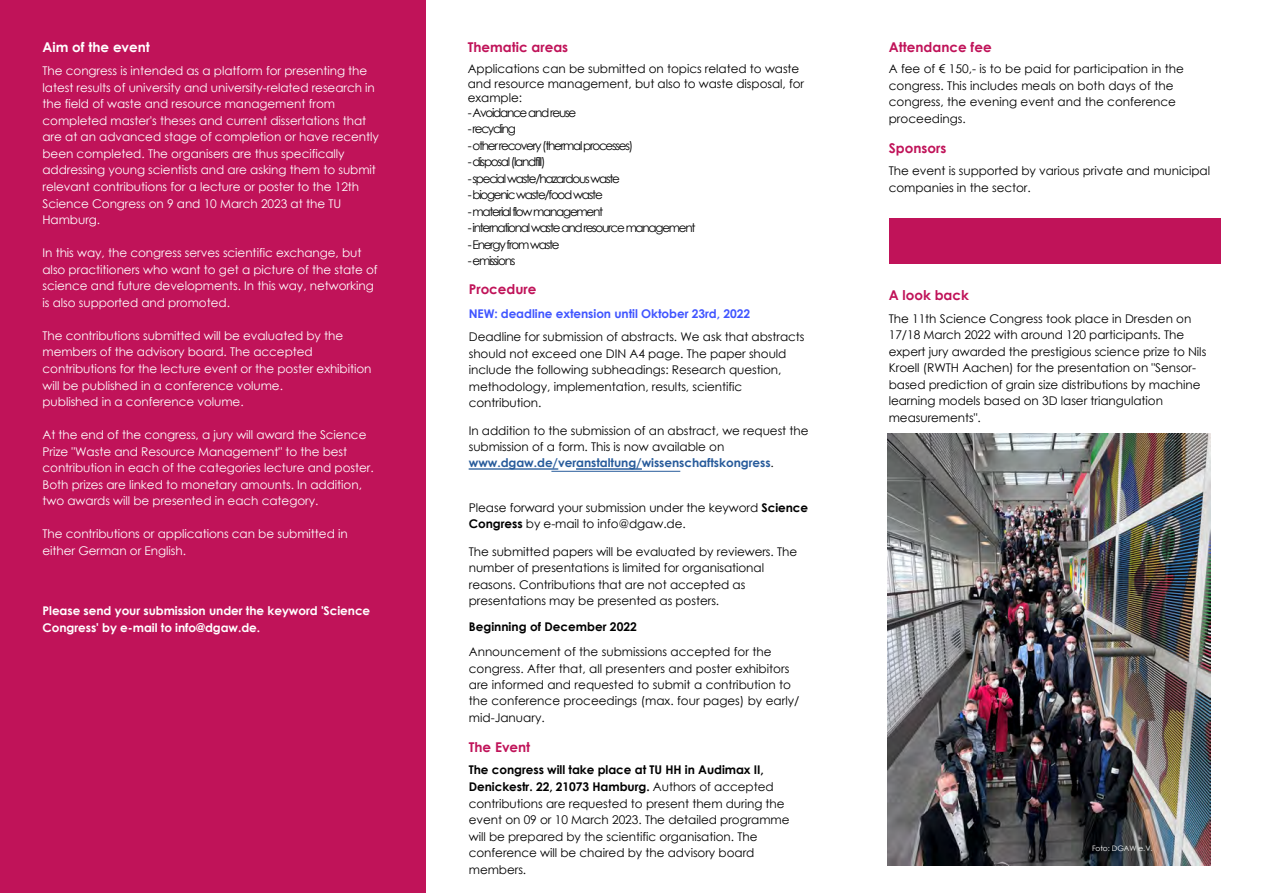
<style>
.page{position:relative;width:1263px;height:893px;background:#fff}
.page>*{position:absolute;margin:0;border:0;box-sizing:border-box;transform-origin:0 0}
.t1{font:700 13.5px "Century Gothic";color:#c01359}
.t2{font:700 13.5px "Century Gothic";color:#fff}
.t3{font:12px/16.5px "Century Gothic";letter-spacing:-.005em;color:#000}
.t4{font:12px/16.5px "Century Gothic";letter-spacing:-.005em;color:#fff}
.t5{font:12px "Century Gothic";letter-spacing:-.105em;color:#000}
.t6{font:700 12px/16.5px "Century Gothic";letter-spacing:-.005em;color:#fff}
.t7{font:700 12px "Century Gothic Pro";letter-spacing:-.005em;color:#275b9b}
.t8{font:700 12px "Century Gothic";letter-spacing:-.005em;color:#4055ff}
.t9{font:700 12px "Century Gothic";color:#000}
.t10{font:7.5px "Century Gothic";letter-spacing:-.01em;color:#fff}
.s1{font-weight:400;color:#000}
.s2{font-weight:700}
</style>
<div class="page">
<div style="left:0;top:0;width:425px;height:893px;background:#c01359"></div>
<hr style="left:576px;top:469px;width:66px;height:1px;background:#275b9b">
<hr style="left:469px;top:469px;width:89px;height:1px;background:#275b9b">
<hr style="left:551px;top:471px;width:129px;height:1px;background:#275b9b">
<div style="left:889px;top:218px;width:331px;height:45px;background:#c01359"></div>
<img style="left:887px;top:434px;width:323px;height:431px">
<p class="t2" style="left:43px;top:37px;width:109px">Aim of the event</p>
<p class="t4" style="left:43px;top:62px;width:338px">The congress is intended as a platform for presenting the latest results of university and university-related research in the field of waste and resource management from completed master's theses and current dissertations that are at an advanced stage of completion or have recently been completed. The organisers are thus specifically addressing young scientists and are asking them to submit relevant contributions for a lecture or poster to the 12th Science Congress on 9 and 10 March 2023 at the TU Hamburg.</p>
<p class="t4" style="left:43px;top:244px;width:337px">In this way, the congress serves scientific exchange, but also practitioners who want to get a picture of the state of science and future developments. In this way, networking is also supported and promoted.</p>
<p class="t4" style="left:43px;top:327px;width:331px">The contributions submitted will be evaluated by the members of the advisory board. The accepted contributions for the lecture event or the poster exhibition will be published in a conference volume.<br>published in a conference volume.</p>
<p class="t4" style="left:43px;top:426px;width:333px">At the end of the congress, a jury will award the Science Prize "Waste and Resource Management" to the best contribution in each of the categories lecture and poster.<br>Both prizes are linked to monetary amounts. In addition, two awards will be presented in each category.</p>
<p class="t4" style="left:43px;top:526px;width:307px">The contributions or applications can be submitted in either German or English.</p>
<p class="t6" style="left:43px;top:602px;width:329px">Please send your submission under the keyword 'Science<br>Congress' by e-mail to info@dgaw.de.</p>
<p class="t1" style="left:468px;top:37px;width:102px">Thematic areas</p>
<p class="t3" style="left:468px;top:61px;width:338px;line-height:14.4px">Applications can be submitted on topics related to waste and resource management, but also to waste disposal, for example:</p>
<p class="t5" style="left:468px;top:104px;width:110px">- Avoidance and reuse</p>
<p class="t5" style="left:468px;top:120px;width:50px">- recycling</p>
<p class="t5" style="left:468px;top:137px;width:167px">- other recovery (thermal processes)</p>
<p class="t5" style="left:468px;top:153px;width:79px">- disposal (landfill)</p>
<p class="t5" style="left:468px;top:170px;width:154px">- special waste/hazardous waste</p>
<p class="t5" style="left:468px;top:186px;width:137px">- biogenic waste/food waste</p>
<p class="t5" style="left:468px;top:203px;width:137px">- material flow management</p>
<p class="t5" style="left:468px;top:219px;width:229px">- international waste and resource management</p>
<p class="t5" style="left:468px;top:236px;width:93px">- Energy from waste</p>
<p class="t5" style="left:468px;top:252px;width:49px">- emissions</p>
<p class="t1" style="left:469px;top:279px;width:69px">Procedure</p>
<p class="t8" style="left:469px;top:304px;width:283px">NEW: deadline extension until Oktober 23rd, 2022</p>
<p class="t3" style="left:469px;top:328px;width:337px">Deadline for submission of abstracts. We ask that abstracts should not exceed one DIN A4 page. The paper should include the following subheadings: Research question, methodology, implementation, results, scientific contribution.</p>
<p class="t3" style="left:469px;top:422px;width:341px">In addition to the submission of an abstract, we request the submission of a form. This is now available on</p>
<p class="t7" style="left:469px;top:455px;width:307px">www.dgaw.de/veranstaltung/wissenschaftskongress<span class="s1">.</span></p>
<p class="t3" style="left:469px;top:499px;width:341px">Please forward your submission under the keyword <span class="s2">Science<br>Congress</span> by e-mail to info@dgaw.de.</p>
<p class="t3" style="left:469px;top:543px;width:330px">The submitted papers will be evaluated by reviewers. The number of presentations is limited for organisational reasons. Contributions that are not accepted as presentations may be presented as posters.</p>
<p class="t9" style="left:469px;top:617px;width:170px">Beginning of December 2022</p>
<p class="t3" style="left:469px;top:643px;width:332px">Announcement of the submissions accepted for the congress. After that, all presenters and poster exhibitors are informed and requested to submit a contribution to the conference proceedings (max. four pages) by early/ mid-January.</p>
<p class="t1" style="left:469px;top:737px;width:63px">The Event</p>
<p class="t3" style="left:469px;top:762px;width:322px"><span class="s2">The congress will take place at TU HH in Audimax II, Denickestr. 22, 21073 Hamburg.</span> Authors of accepted contributions are requested to present them during the event on 09 or 10 March 2023. The detailed programme will be prepared by the scientific organisation. The conference will be chaired by the advisory board members.</p>
<p class="t1" style="left:889px;top:37px;width:104px">Attendance fee</p>
<p class="t3" style="left:889px;top:61px;width:297px">A fee of € 150,- is to be paid for participation in the congress. This includes meals on both days of the congress, the evening event and the conference proceedings.</p>
<p class="t1" style="left:889px;top:138px;width:59px">Sponsors</p>
<p class="t3" style="left:889px;top:163px;width:323px">The event is supported by various private and municipal companies in the sector.</p>
<p class="t1" style="left:889px;top:285px;width:82px">A look back</p>
<p class="t3" style="left:889px;top:310px;width:319px">The 11th Science Congress took place in Dresden on 17/18 March 2022 with around 120 participants. The expert jury awarded the prestigious science prize to Nils Kroell (RWTH Aachen) for the presentation on "Sensor&shy;based prediction of grain size distributions by machine learning models based on 3D laser triangulation measurements".</p>
<p class="t10" style="left:1092px;top:843px;width:62px">Foto: DGAW e.V.</p>
</div>
